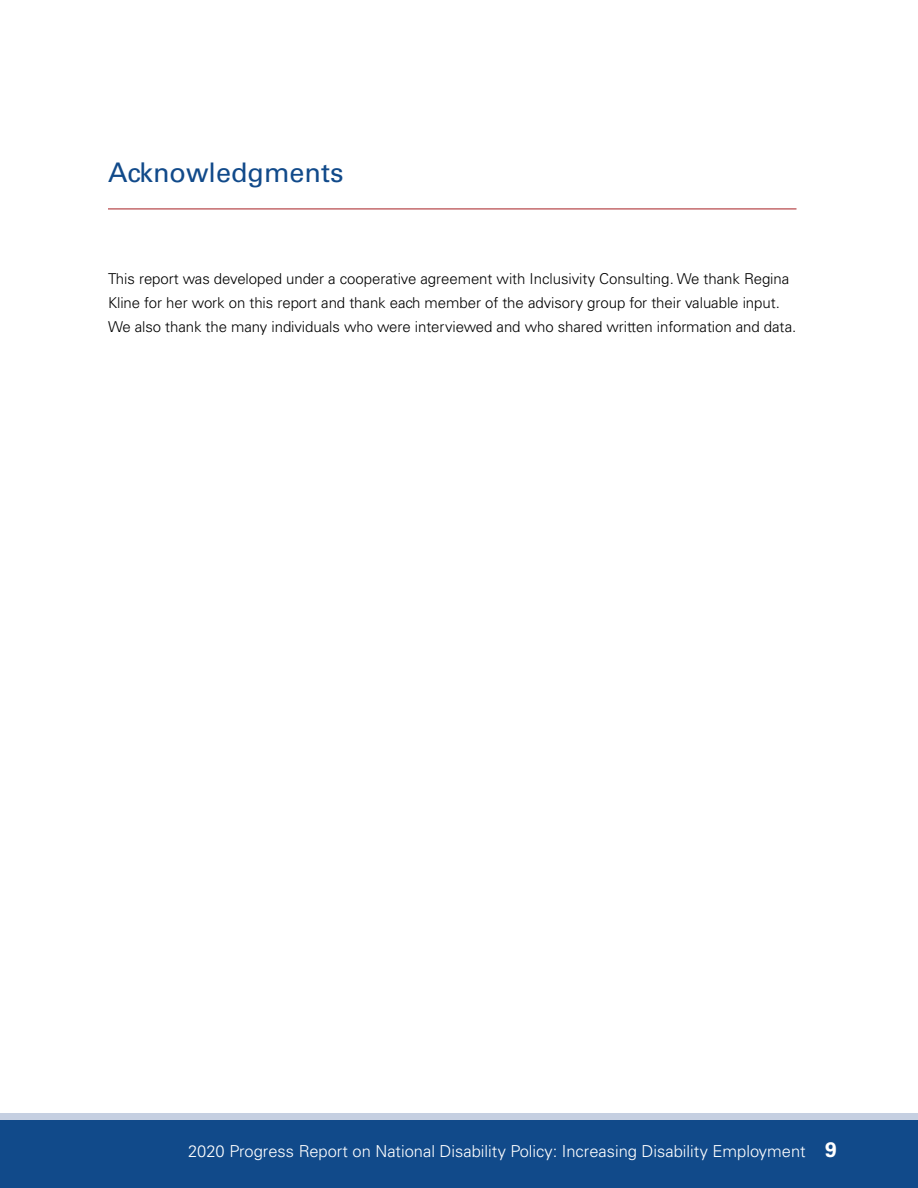
<style>
.page{position:relative;width:918px;height:1188px;background:#fff}
.page>*{position:absolute;margin:0;border:0;box-sizing:border-box;transform-origin:0 0}
.CT{font:27px "Univers LT Std";color:#114a8a}
.t1{font:300 16.5px "Univers LT Std";color:#fff}
.TX{font:300 15px/24px "Univers LT Std";letter-spacing:-.005em;color:#000}
.s1{font-weight:700;font-size:21px}
</style>
<div class="page">
<hr style="left:108px;top:209px;width:688px;height:1px;background:#a61e22">
<div style="left:0;top:1114px;width:918px;height:6px;background:#c5cfe1"></div>
<div style="left:0;top:1120px;width:918px;height:68px;background:#114a8a"></div>
<p class="CT" style="left:108px;top:156px;width:237px">Acknowledgments</p>
<p class="TX" style="left:108px;top:266px;width:690px">This report was developed under a cooperative agreement with Inclusivity Consulting. We thank Regina<br>Kline for her work on this report and thank each member of the advisory group for their valuable input.<br>We also thank the many individuals who were interviewed and who shared written information and data.</p>
<p class="t1" style="left:188px;top:1141px;width:650px">2020 Progress Report on National Disability Policy: Increasing Disability Employment <span class="s1">9</span></p>
</div>
